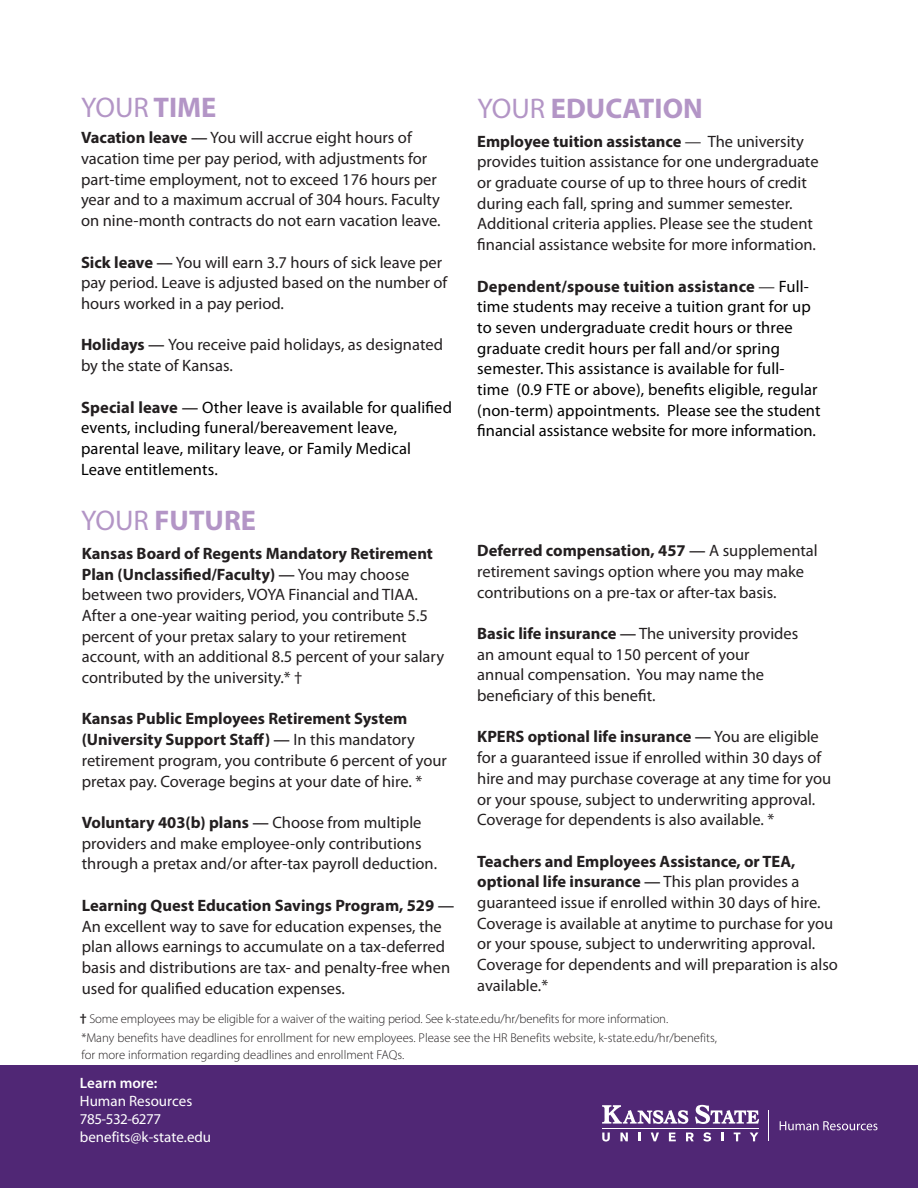
<style>
.page{position:relative;width:918px;height:1188px;background:#fff}
.page>*{position:absolute;margin:0;border:0;box-sizing:border-box;transform-origin:0 0}
.t1{font:700 28.5px "Myriad Pro";color:#b395c6}
.t2{font:28.5px "Myriad Pro";color:#b395c6}
.t3{font:16.5px/20.7px "Myriad Pro";color:#231f20}
.t4{font:16.5px/20.7px "Myriad Pro";letter-spacing:.01em;color:#000}
.t5{font:15px/18px "Myriad Pro";color:#fff}
.t6{font:300 12.75px/19.6px "Myriad Pro";color:#231f20}
.s1{font-weight:700}
.s2{font-weight:400}
.s3{font-weight:600}
.s4{font-weight:700;color:#231f20}
.s5{font-weight:600;color:#231f20}
.s6{color:#231f20}
.s7{font-weight:600;font-size:13.5px}
</style>
<div class="page">
<div style="left:0;top:1066px;width:918px;height:122px;background:#502775"></div>
<hr style="left:769px;top:1110px;width:1px;height:31px;background:#fff">
<svg style="left:780px;top:1121px;width:98px;height:9px"></svg>
<hr style="left:602px;top:1128px;width:156px;height:1px;background:#fff">
<svg style="left:602px;top:1105px;width:86px;height:19px"></svg>
<svg style="left:695px;top:1105px;width:64px;height:19px"></svg>
<svg style="left:602px;top:1133px;width:8px;height:9px"></svg>
<svg style="left:620px;top:1133px;width:8px;height:8px"></svg>
<svg style="left:639px;top:1133px;width:2px;height:8px"></svg>
<svg style="left:651px;top:1133px;width:8px;height:8px"></svg>
<svg style="left:669px;top:1133px;width:7px;height:8px"></svg>
<svg style="left:686px;top:1133px;width:8px;height:8px"></svg>
<svg style="left:703px;top:1132px;width:8px;height:10px"></svg>
<svg style="left:721px;top:1133px;width:3px;height:8px"></svg>
<svg style="left:734px;top:1133px;width:6px;height:8px"></svg>
<svg style="left:750px;top:1133px;width:8px;height:8px"></svg>
<p class="t2" style="left:81px;top:90px;width:137px">YOUR <span class="s1">TIME</span></p>
<p class="t1" style="left:477px;top:89px;width:227px"><span class="s2">YOUR</span> EDUCATION</p>
<p class="t3" style="left:81px;top:127px;width:361px"><span class="s1">Vacation leave</span> <span class="s3">—</span> You will accrue eight hours of vacation time per pay period, with adjustments for part-time employment, not to exceed 176 hours per year and to a maximum accrual of 304 hours. Faculty on nine-month contracts do not earn vacation leave.</p>
<p class="t3" style="left:81px;top:251px;width:368px"><span class="s1">Sick leave</span> <span class="s3">—</span> You will earn 3.7 hours of sick leave per pay period. Leave is adjusted based on the number of hours worked in a pay period.</p>
<p class="t3" style="left:81px;top:334px;width:363px"><span class="s1">Holidays</span> <span class="s3">—</span> You receive paid holidays, as designated by the state of Kansas.</p>
<p class="t4" style="left:81px;top:396px;width:373px"><span class="s4">Special leave</span> <span class="s5">—</span> Other leave is available for qualified events, including funeral/bereavement leave, parental leave, military leave, or Family Medical Leave entitlements.</p>
<p class="t1" style="left:81px;top:502px;width:177px"><span class="s2">YOUR</span> FUTURE</p>
<p class="t3" style="left:82px;top:543px;width:364px"><span class="s1">Kansas Board of Regents Mandatory Retirement Plan (Unclassified/Faculty)</span> <span class="s3">—</span> You may choose between two providers, VOYA Financial and TIAA.<br>After a one-year waiting period, you contribute 5.5 percent of your pretax salary to your retirement account, with an additional 8.5 percent of your salary contributed by the university.* †</p>
<p class="t3" style="left:82px;top:708px;width:367px"><span class="s1">Kansas Public Employees Retirement System (University Support Staff)</span> <span class="s3">—</span> In this mandatory retirement program, you contribute 6 percent of your pretax pay. Coverage begins at your date of hire. *</p>
<p class="t3" style="left:82px;top:812px;width:357px"><span class="s1">Voluntary 403(b) plans</span> <span class="s3">—</span> Choose from multiple providers and make employee-only contributions through a pretax and/or after-tax payroll deduction.</p>
<p class="t3" style="left:82px;top:895px;width:374px"><span class="s1">Learning Quest Education Savings Program, 529</span> <span class="s3">— </span>An excellent way to save for education expenses, the plan allows earnings to accumulate on a tax-deferred basis and distributions are tax- and penalty-free when used for qualified education expenses.</p>
<p class="t3" style="left:477px;top:130px;width:343px"><span class="s1">Employee tuition assistance</span> — The university provides tuition assistance for one undergraduate or graduate course of up to three hours of credit during each fall, spring and summer semester.<br>Additional criteria applies. Please see the student financial assistance website for more information.</p>
<p class="t4" style="left:477px;top:275px;width:345px"><span class="s4">Dependent/spouse tuition assistance</span> <span class="s6">—</span> Full&shy;time students may receive a tuition grant for up to seven undergraduate credit hours or three graduate credit hours per fall and/or spring semester. This assistance is available for full&shy;time (0.9 FTE or above), benefits eligible, regular (non-term) appointments. Please see the student financial assistance website for more information.</p>
<p class="t3" style="left:477px;top:540px;width:342px"><span class="s1">Deferred compensation, 457</span> <span class="s3">—</span> A supplemental retirement savings option where you may make contributions on a pre-tax or after-tax basis.</p>
<p class="t3" style="left:477px;top:623px;width:323px"><span class="s1">Basic life insurance</span> <span class="s3">—</span> The university provides an amount equal to 150 percent of your annual compensation. You may name the beneficiary of this benefit.</p>
<p class="t3" style="left:477px;top:726px;width:355px"><span class="s1">KPERS optional life insurance</span> <span class="s3">—</span> You are eligible for a guaranteed issue if enrolled within 30 days of hire and may purchase coverage at any time for you or your spouse, subject to underwriting approval.<br>Coverage for dependents is also available. *</p>
<p class="t3" style="left:477px;top:850px;width:362px"><span class="s1">Teachers and Employees Assistance, or TEA, optional life insurance</span> <span class="s3">—</span> This plan provides a guaranteed issue if enrolled within 30 days of hire.<br>Coverage is available at anytime to purchase for you or your spouse, subject to underwriting approval.<br>Coverage for dependents and will preparation is also available.*</p>
<p class="t6" style="left:80px;top:1009px;width:639px"><span class="s7">†</span> Some employees may be eligible for a waiver of the waiting period. See k-state.edu/hr/benefits for more information.<br>*Many benefits have deadlines for enrollment for new employees. Please see the HR Benefits website, k-state.edu/hr/benefits,</p>
<p class="t6" style="left:81px;top:1045px;width:324px">for more information regarding deadlines and enrollment FAQs.</p>
<p class="t5" style="left:80px;top:1074px;width:133px"><span class="s3">Learn more:<br></span>Human Resources<br>785-532-6277 benefits@k-state.edu</p>
</div>
